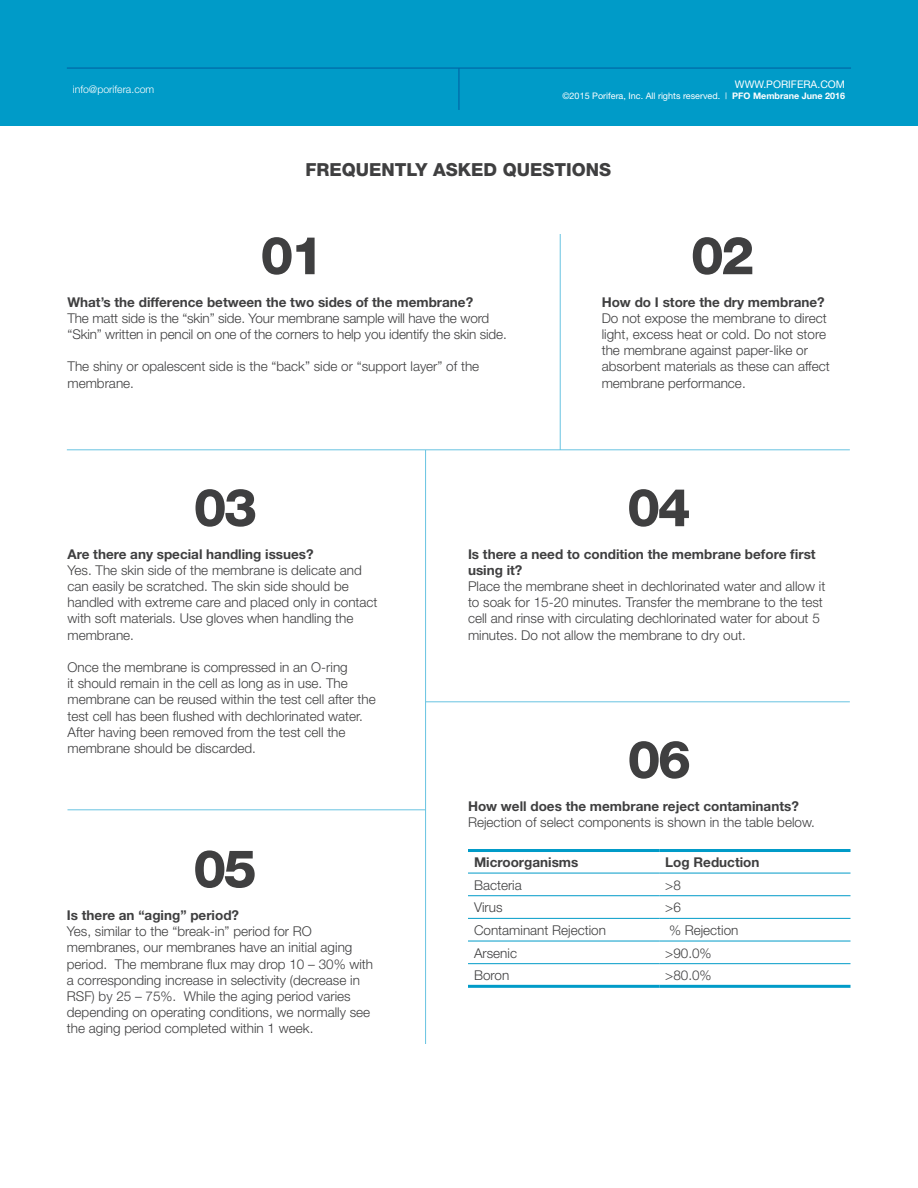
<style>
.page{position:relative;width:918px;height:1188px;background:#fff}
.page>*{position:absolute;margin:0;border:0;box-sizing:border-box;transform-origin:0 0}
.t1{font:800 52.5px "Helvetica Neue";letter-spacing:-.05em;color:#3f3f40}
.h_1_1{font:800 18px "Helvetica Neue";color:#3f3f40}
.t2{font:300 13.5px/16.2px "Helvetica Neue";color:#3f3f40}
.t3{font:700 13.5px "Helvetica Neue";color:#3f3f40}
.t4{font:300 10.5px "Helvetica Neue";color:#fff}
.t5{font:10.5px "Helvetica Neue";color:#fff}
.t6{font:9px "Helvetica Neue";color:#fff}
.s1{font-weight:700}
</style>
<div class="page">
<div style="left:0;top:0;width:918px;height:126px;background:#009bc8"></div>
<hr style="left:67px;top:68px;width:392px;height:1px;background:#015da0">
<hr style="left:459px;top:68px;width:392px;height:1px;background:#015da0">
<hr style="left:459px;top:68px;width:1px;height:42px;background:#015da0">
<hr style="left:468px;top:873px;width:191px;height:1px;background:#009bc8">
<hr style="left:659px;top:873px;width:191px;height:1px;background:#009bc8">
<hr style="left:468px;top:895px;width:191px;height:1px;background:#009bc8">
<hr style="left:659px;top:895px;width:191px;height:1px;background:#009bc8">
<hr style="left:468px;top:918px;width:191px;height:1px;background:#009bc8">
<hr style="left:659px;top:918px;width:191px;height:1px;background:#009bc8">
<hr style="left:468px;top:941px;width:191px;height:1px;background:#009bc8">
<hr style="left:659px;top:941px;width:191px;height:1px;background:#009bc8">
<hr style="left:468px;top:963px;width:191px;height:1px;background:#009bc8">
<hr style="left:659px;top:963px;width:191px;height:1px;background:#009bc8">
<hr style="left:468px;top:849px;width:191px;height:3px;background:#009bc8">
<hr style="left:659px;top:849px;width:191px;height:3px;background:#009bc8">
<hr style="left:468px;top:985px;width:191px;height:3px;background:#009bc8">
<hr style="left:659px;top:985px;width:191px;height:3px;background:#009bc8">
<hr style="left:560px;top:234px;width:1px;height:216px;background:#67c3e1">
<hr style="left:425px;top:450px;width:1px;height:594px;background:#67c3e1">
<hr style="left:67px;top:450px;width:783px;height:1px;background:#67c3e1">
<hr style="left:426px;top:702px;width:424px;height:1px;background:#67c3e1">
<hr style="left:68px;top:810px;width:358px;height:1px;background:#67c3e1">
<p class="t4" style="left:73px;top:83px;width:83px">info@porifera.com</p>
<p class="t5" style="left:735px;top:78px;width:112px">WWW.PORIFERA.COM</p>
<p class="t6" style="left:562px;top:90px;width:284px">©2015 Porifera, Inc. All rights reserved. | <span class="s1">PFO Membrane June 2016</span></p>
<p class="h_1_1" style="left:306px;top:159px;width:307px">FREQUENTLY ASKED QUESTIONS</p>
<p class="t1" style="left:260px;top:224px;width:65px">01</p>
<p class="t2" style="left:68px;top:293px;width:441px"><span class="s1">What’s the difference between the two sides of the membrane?<br></span>The matt side is the “skin” side. Your membrane sample will have the word “Skin” written in pencil on one of the corners to help you identify the skin side.</p>
<p class="t2" style="left:68px;top:358px;width:413px">The shiny or opalescent side is the “back” side or “support layer” of the membrane.</p>
<p class="t1" style="left:691px;top:224px;width:65px">02</p>
<p class="t2" style="left:602px;top:293px;width:230px"><span class="s1">How do I store the dry membrane?<br></span>Do not expose the membrane to direct light, excess heat or cold. Do not store the membrane against paper-like or absorbent materials as these can affect membrane performance.</p>
<p class="t1" style="left:194px;top:476px;width:65px">03</p>
<p class="t2" style="left:68px;top:545px;width:312px"><span class="s1">Are there any special handling issues?<br></span>Yes. The skin side of the membrane is delicate and can easily be scratched. The skin side should be handled with extreme care and placed only in contact with soft materials. Use gloves when handling the membrane.</p>
<p class="t2" style="left:68px;top:659px;width:310px">Once the membrane is compressed in an O-ring<br>it should remain in the cell as long as in use. The membrane can be reused within the test cell after the test cell has been flushed with dechlorinated water.<br>After having been removed from the test cell the membrane should be discarded.</p>
<p class="t1" style="left:193px;top:838px;width:65px">05</p>
<p class="t2" style="left:67px;top:907px;width:308px"><span class="s1">Is there an “aging” period?<br></span>Yes, similar to the “break-in” period for RO membranes, our membranes have an initial aging period. The membrane flux may drop 10 – 30% with a corresponding increase in selectivity (decrease in RSF) by 25 – 75%. While the aging period varies depending on operating conditions, we normally see the aging period completed within 1 week.</p>
<p class="t1" style="left:627px;top:476px;width:65px">04</p>
<p class="t2" style="left:468px;top:545px;width:359px"><span class="s1">Is there a need to condition the membrane before first using it?<br></span>Place the membrane sheet in dechlorinated water and allow it to soak for 15-20 minutes. Transfer the membrane to the test cell and rinse with circulating dechlorinated water for about 5 minutes. Do not allow the membrane to dry out.</p>
<p class="t1" style="left:627px;top:728px;width:65px">06</p>
<p class="t2" style="left:468px;top:797px;width:349px"><span class="s1">How well does the membrane reject contaminants?<br></span>Rejection of select components is shown in the table below.</p>
<p class="t3" style="left:474px;top:854px;width:106px">Microorganisms</p>
<p class="t3" style="left:665px;top:854px;width:96px">Log Reduction</p>
<p class="t2" style="left:474px;top:877px;width:49px">Bacteria</p>
<p class="t2" style="left:665px;top:877px;width:17px">&gt;8</p>
<p class="t2" style="left:474px;top:899px;width:30px">Virus</p>
<p class="t2" style="left:665px;top:899px;width:17px">&gt;6</p>
<p class="t2" style="left:474px;top:922px;width:134px">Contaminant Rejection</p>
<p class="t2" style="left:669px;top:922px;width:71px">% Rejection</p>
<p class="t2" style="left:474px;top:944px;width:45px">Arsenic</p>
<p class="t2" style="left:665px;top:944px;width:48px">&gt;90.0%</p>
<p class="t2" style="left:474px;top:967px;width:37px">Boron</p>
<p class="t2" style="left:665px;top:967px;width:48px">&gt;80.0%</p>
</div>
